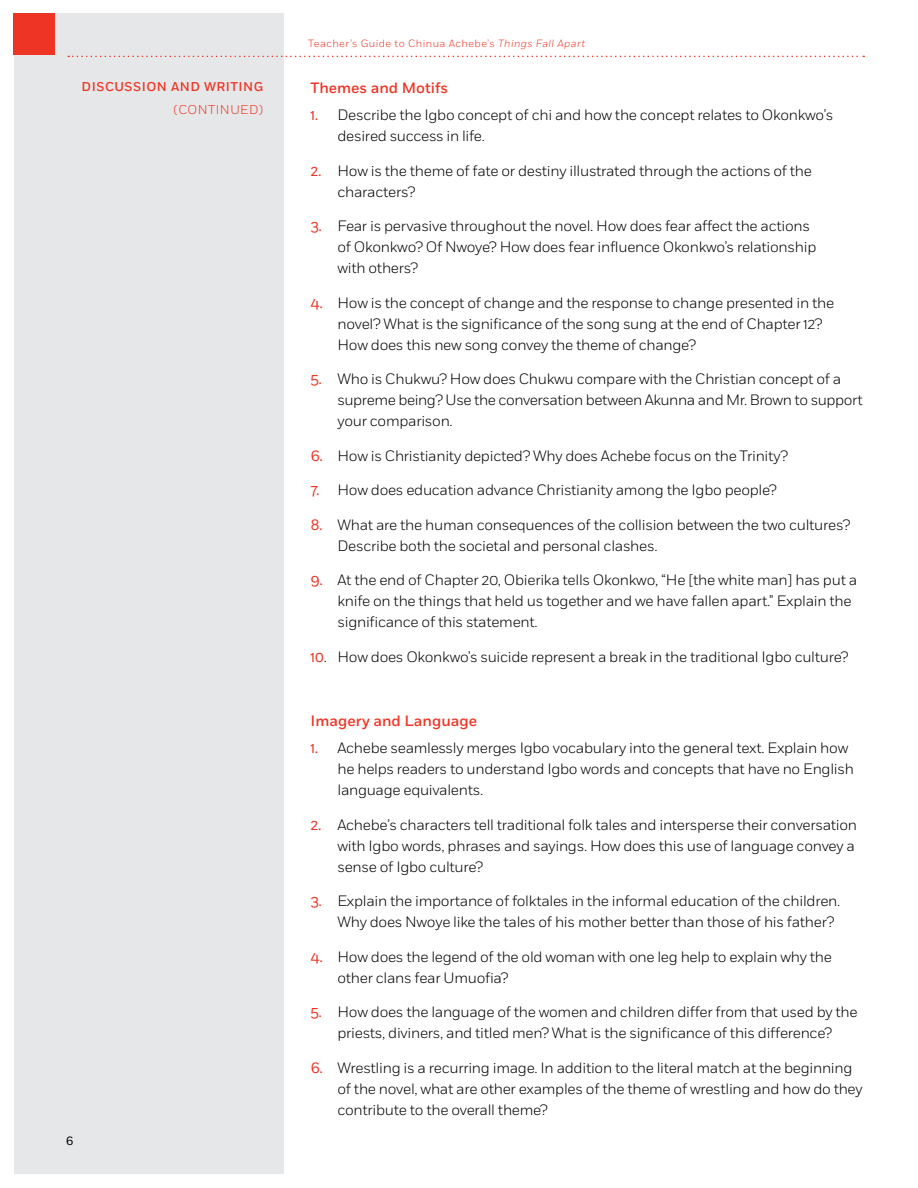
<style>
.page{position:relative;width:918px;height:1188px;background:#fff}
.page>*{position:absolute;margin:0;border:0;box-sizing:border-box;transform-origin:0 0}
.t1{font:300 15px/21px "Fort";letter-spacing:-.02em;color:#000}
.t2{font:500 15px "Fort";color:#ee3525}
.t3{font:500 12.75px "Fort";letter-spacing:.04em;color:#ee3525}
.t4{font:300 12.75px "Fort";letter-spacing:.04em;color:#ee3525}
.t5{font:12px "Fort";color:#000}
.t6{font:300 10.5px "Fort";letter-spacing:.04em;color:#ee3525}
.s1{font-style:italic}
.s2{font-weight:400;color:#ee3525}
</style>
<div class="page">
<div style="left:14px;top:14px;width:270px;height:1160px;background:#e6e7e8"></div>
<div style="left:14px;top:14px;width:41px;height:41px;background:#ee3525"></div>
<svg style="left:68px;top:56px;width:796px;height:1px"></svg>
<p class="t3" style="left:82px;top:79px;width:183px">DISCUSSION AND WRITING</p>
<p class="t4" style="left:173px;top:102px;width:91px">(CONTINUED)</p>
<p class="t5" style="left:66px;top:1134px;width:9px">6</p>
<p class="t6" style="left:308px;top:37px;width:278px">Teacher’s Guide to Chinua Achebe’s <span class="s1">Things Fall Apart</span></p>
<p class="t2" style="left:310px;top:78px;width:139px">Themes and Motifs</p>
<p class="t1" style="left:338px;top:105px;width:497px;text-indent:-27px"><span class="s2">1.</span> Describe the Igbo concept of chi and how the concept relates to Okonkwo’s desired success in life.</p>
<p class="t1" style="left:338px;top:160px;width:476px;text-indent:-27px"><span class="s2">2.</span> How is the theme of fate or destiny illustrated through the actions of the characters?</p>
<p class="t1" style="left:338px;top:216px;width:480px;text-indent:-27px"><span class="s2">3.</span> Fear is pervasive throughout the novel. How does fear affect the actions of Okonkwo? Of Nwoye? How does fear influence Okonkwo’s relationship with others?</p>
<p class="t1" style="left:338px;top:292px;width:498px;text-indent:-27px"><span class="s2">4.</span> How is the concept of change and the response to change presented in the novel? What is the significance of the song sung at the end of Chapter 12?<br>How does this new song convey the theme of change?</p>
<p class="t1" style="left:338px;top:369px;width:527px;text-indent:-27px"><span class="s2">5.</span> Who is Chukwu? How does Chukwu compare with the Christian concept of a supreme being? Use the conversation between Akunna and Mr. Brown to support your comparison.</p>
<p class="t1" style="left:310px;top:445px;width:479px"><span class="s2">6.</span> How is Christianity depicted? Why does Achebe focus on the Trinity?</p>
<p class="t1" style="left:310px;top:480px;width:468px"><span class="s2">7.</span> How does education advance Christianity among the Igbo people?</p>
<p class="t1" style="left:338px;top:514px;width:514px;text-indent:-27px"><span class="s2">8.</span> What are the human consequences of the collision between the two cultures?<br>Describe both the societal and personal clashes.</p>
<p class="t1" style="left:338px;top:570px;width:521px;text-indent:-27px"><span class="s2">9.</span> At the end of Chapter 20, Obierika tells Okonkwo, “He [the white man] has put a knife on the things that held us together and we have fallen apart.” Explain the significance of this statement.</p>
<p class="t1" style="left:310px;top:646px;width:539px"><span class="s2">10</span>. How does Okonkwo’s suicide represent a break in the traditional Igbo culture?</p>
<p class="t2" style="left:310px;top:711px;width:168px">Imagery and Language</p>
<p class="t1" style="left:338px;top:738px;width:518px;text-indent:-27px"><span class="s2">1.</span> Achebe seamlessly merges Igbo vocabulary into the general text. Explain how he helps readers to understand Igbo words and concepts that have no English language equivalents.</p>
<p class="t1" style="left:338px;top:814px;width:521px;text-indent:-27px"><span class="s2">2.</span> Achebe’s characters tell traditional folk tales and intersperse their conversation with Igbo words, phrases and sayings. How does this use of language convey a sense of Igbo culture?</p>
<p class="t1" style="left:338px;top:891px;width:504px;text-indent:-27px"><span class="s2">3.</span> Explain the importance of folktales in the informal education of the children.<br>Why does Nwoye like the tales of his mother better than those of his father?</p>
<p class="t1" style="left:338px;top:946px;width:496px;text-indent:-27px"><span class="s2">4.</span> How does the legend of the old woman with one leg help to explain why the other clans fear Umuofia?</p>
<p class="t1" style="left:310px;top:1002px;width:549px;text-align:center"><span class="s2">5.</span> How does the language of the women and children differ from that used by the priests, diviners, and titled men? What is the significance of this difference?</p>
<p class="t1" style="left:338px;top:1057px;width:527px;text-indent:-27px"><span class="s2">6.</span> Wrestling is a recurring image. In addition to the literal match at the beginning of the novel, what are other examples of the theme of wrestling and how do they contribute to the overall theme?</p>
</div>
